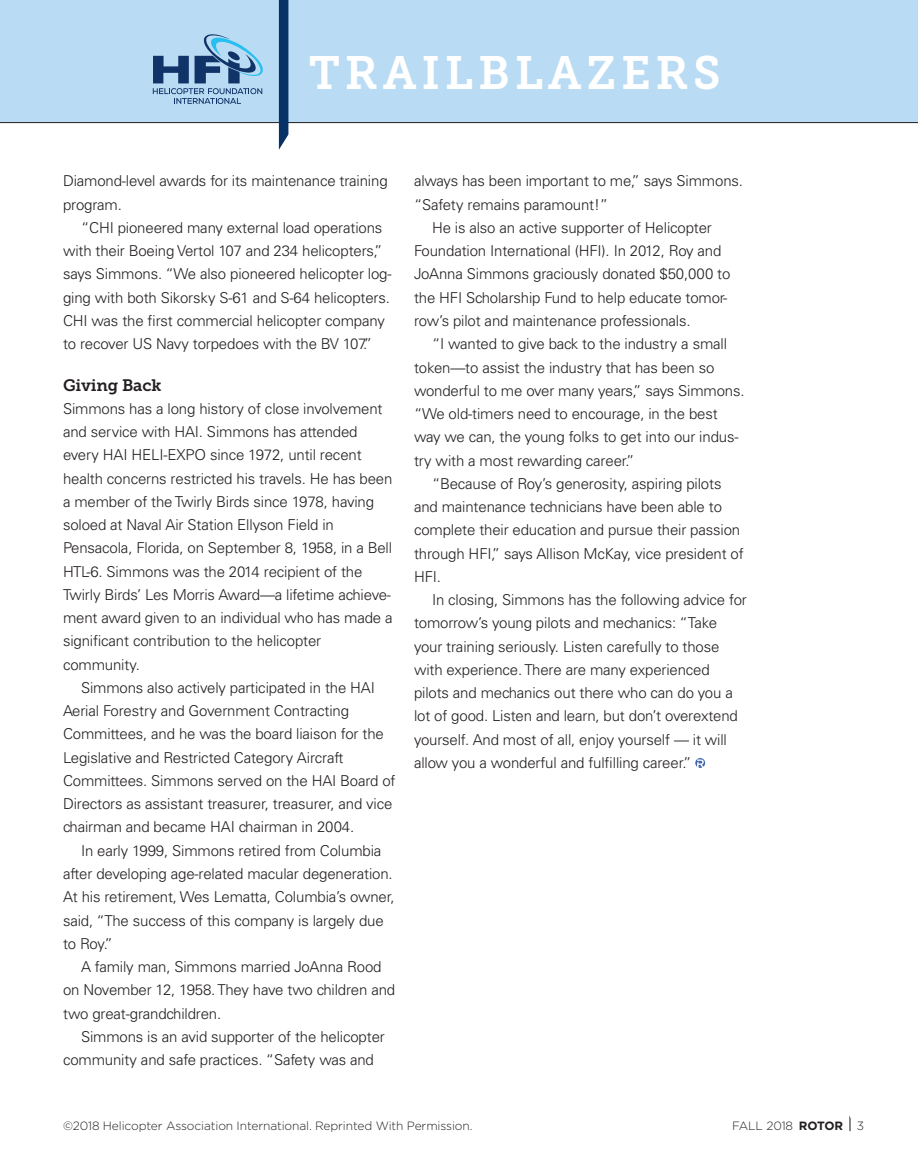
<style>
.page{position:relative;width:918px;height:1175px;background:#fff}
.page>*{position:absolute;margin:0;border:0;box-sizing:border-box;transform-origin:0 0}
.t1{font:46.5px "Museo Slab 700";letter-spacing:.1em;color:#fff}
.t2{font:16.5px "Museo Slab 700";letter-spacing:-.01em;color:#231f20}
.t3{font:300 15px/23.2px "Univers LT Std";letter-spacing:-.01em;color:#231f20}
.t4{font:300 12px "Gotham";letter-spacing:-.01em;color:#231f20}
.s1{font-weight:700}
</style>
<div class="page">
<div style="left:0;top:0;width:918px;height:123px;background:#b9dbf3"></div>
<svg style="left:695px;top:758px;width:10px;height:10px"></svg>
<svg style="left:153px;top:33px;width:113px;height:71px;background:#88aece"></svg>
<svg style="left:279px;top:0;width:9px;height:150px"></svg>
<svg style="left:849px;top:1115px;width:2px;height:16px"></svg>
<h1 class="t1" style="left:309px;top:46px;width:414px">TRAILBLAZERS</h1>
<p class="t3" style="left:63px;top:169px;width:326px">Diamond-level awards for its maintenance training program.</p>
<p class="t3" style="left:63px;top:216px;width:330px;text-indent:18px">“CHI pioneered many external load operations with their Boeing Vertol 107 and 234 helicopters,” says Simmons. “We also pioneered helicopter log&shy;ging with both Sikorsky S-61 and S-64 helicopters.<br>CHI was the first commercial helicopter company to recover US Navy torpedoes with the BV 107.”</p>
<p class="t2" style="left:63px;top:375px;width:100px">Giving Back</p>
<p class="t3" style="left:63px;top:397px;width:331px">Simmons has a long history of close involvement and service with HAI. Simmons has attended every HAI HELI-EXPO since 1972, until recent health concerns restricted his travels. He has been a member of the Twirly Birds since 1978, having soloed at Naval Air Station Ellyson Field in Pensacola, Florida, on September 8, 1958, in a Bell HTL‑6. Simmons was the 2014 recipient of the Twirly Birds’ Les Morris Award—a lifetime achieve&shy;ment award given to an individual who has made a significant contribution to the helicopter community.</p>
<p class="t3" style="left:63px;top:676px;width:334px;text-indent:18px">Simmons also actively participated in the HAI Aerial Forestry and Government Contracting Committees, and he was the board liaison for the Legislative and Restricted Category Aircraft Committees. Simmons served on the HAI Board of Directors as assistant treasurer, treasurer, and vice chairman and became HAI chairman in 2004.</p>
<p class="t3" style="left:63px;top:838px;width:333px;text-indent:18px">In early 1999, Simmons retired from Columbia after developing age-related macular degeneration.<br>At his retirement, Wes Lematta, Columbia’s owner, said, “The success of this company is largely due to Roy.”</p>
<p class="t3" style="left:63px;top:955px;width:334px;text-indent:18px">A family man, Simmons married JoAnna Rood on November 12, 1958. They have two children and two great-grandchildren.</p>
<p class="t3" style="left:63px;top:1024px;width:323px;text-indent:18px">Simmons is an avid supporter of the helicopter community and safe practices. “Safety was and</p>
<p class="t3" style="left:414px;top:169px;width:331px">always has been important to me,” says Simmons.</p>
<p class="t3" style="left:414px;top:193px;width:196px">“Safety remains paramount!”</p>
<p class="t3" style="left:432px;top:216px;width:281px">He is also an active supporter of Helicopter</p>
<p class="t3" style="left:414px;top:239px;width:309px">Foundation International (HFI). In 2012, Roy and</p>
<p class="t3" style="left:414px;top:262px;width:318px">JoAnna Simmons graciously donated $50,000 to</p>
<p class="t3" style="left:414px;top:286px;width:315px">the HFI Scholarship Fund to help educate tomor-</p>
<p class="t3" style="left:414px;top:309px;width:278px">row’s pilot and maintenance professionals.</p>
<p class="t3" style="left:432px;top:332px;width:297px">“I wanted to give back to the industry a small</p>
<p class="t3" style="left:414px;top:355px;width:302px">token—to assist the industry that has been so</p>
<p class="t3" style="left:414px;top:379px;width:332px">wonderful to me over many years,” says Simmons.</p>
<p class="t3" style="left:414px;top:402px;width:305px">“We old-timers need to encourage, in the best</p>
<p class="t3" style="left:414px;top:425px;width:326px">way we can, the young folks to get into our indus-</p>
<p class="t3" style="left:414px;top:448px;width:222px">try with a most rewarding career.”</p>
<p class="t3" style="left:432px;top:472px;width:291px">“Because of Roy’s generosity, aspiring pilots</p>
<p class="t3" style="left:414px;top:495px;width:310px">and maintenance technicians have been able to</p>
<p class="t3" style="left:414px;top:518px;width:328px">complete their education and pursue their passion</p>
<p class="t3" style="left:414px;top:541px;width:331px">through HFI,” says Allison McKay, vice president of</p>
<p class="t3" style="left:414px;top:565px;width:29px">HFI.</p>
<p class="t3" style="left:432px;top:588px;width:316px">In closing, Simmons has the following advice for</p>
<p class="t3" style="left:414px;top:611px;width:305px">tomorrow’s young pilots and mechanics: “Take</p>
<p class="t3" style="left:414px;top:634px;width:307px">your training seriously. Listen carefully to those</p>
<p class="t3" style="left:414px;top:658px;width:297px">with experience. There are many experienced</p>
<p class="t3" style="left:414px;top:681px;width:320px">pilots and mechanics out there who can do you a</p>
<p class="t3" style="left:414px;top:704px;width:325px">lot of good. Listen and learn, but don’t overextend</p>
<p class="t3" style="left:414px;top:727px;width:314px">yourself. And most of all, enjoy yourself — it will</p>
<p class="t3" style="left:414px;top:751px;width:279px">allow you a wonderful and fulfilling career.”</p>
<p class="t4" style="left:63px;top:1118px;width:411px">©2018 Helicopter Association International. Reprinted With Permission.</p>
<p class="t4" style="left:732px;top:1118px;width:133px">Fall 2018 <span class="s1">ROTOR</span> 3</p>
</div>
